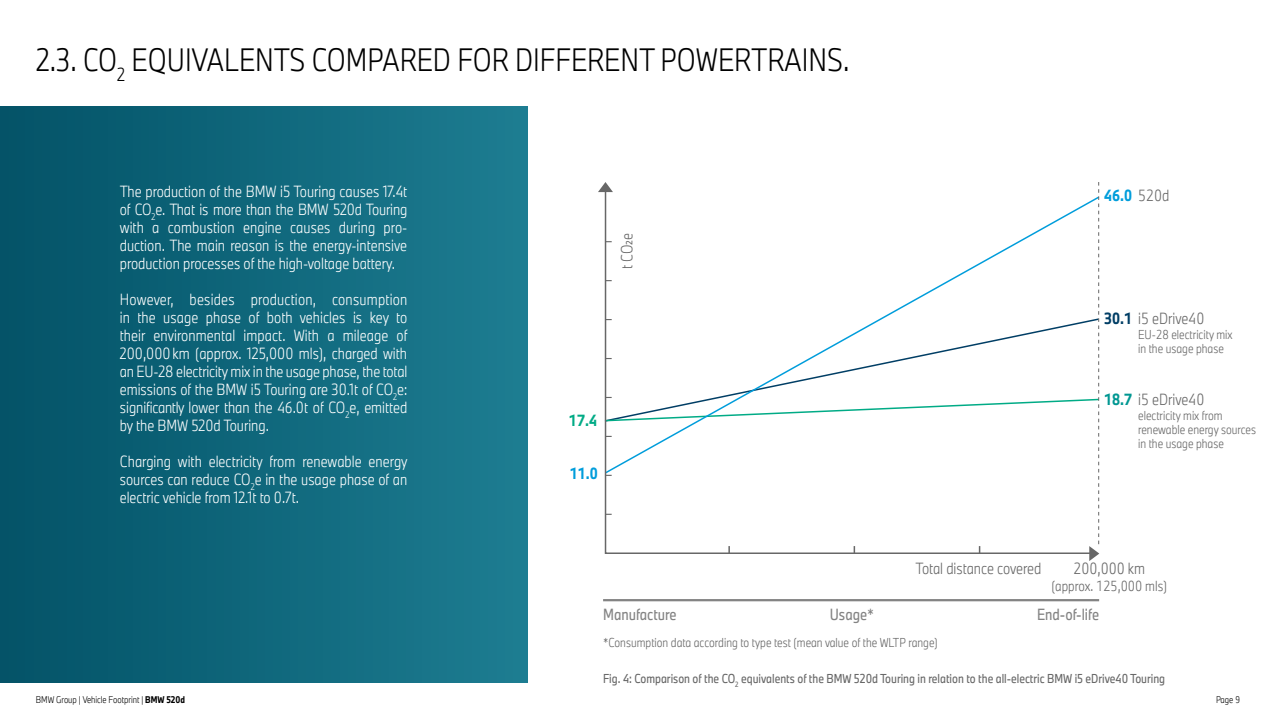
<style>
.page{position:relative;width:1276px;height:718px;background:#fff}
.page>*{position:absolute;margin:0;border:0;box-sizing:border-box;transform-origin:0 0}
.t1{font:300 30px "BMW Group TN Condensed Pro";color:#000}
.t2{font:300 15px/18px "BMW Group TN Condensed Pro";color:#fff;text-align:justify}
.t3{font:300 15px "BMW Group TN Condensed";color:#676767}
.t4{font:15px "BMW Group TN Condensed";color:#838383}
.t5{font:700 15px "BMW Group TN Condensed";color:#009ddb}
.t6{font:700 15px "BMW Group TN Condensed";color:#00ab86}
.t7{font:300 13.5px "BMW Group TN Condensed";color:#676767}
.t8{font:300 12px/14.4px "BMW Group TN Condensed";color:#676767}
.t9{font:12px "BMW Group TN Condensed Pro";color:#676767}
.t10{font:300 9px "BMW Group TN Condensed Pro";color:#000}
.s1{font-weight:300;color:#676767}
.s2{font-weight:700;color:#003e65}
.s3{font-weight:700;color:#009792}
.s4{font-weight:700}
</style>
<div class="page">
<div style="left:0;top:106px;width:527px;height:576px;background:linear-gradient(to right,#035267,#1d7d92)"></div>
<hr style="left:603px;top:599px;width:496px;height:2px;background:#838383">
<svg style="left:598px;top:182px;width:502px;height:379px"></svg>
<h1 class="t1" style="left:36px;top:38px;width:815px">2.3. CO<sub>2</sub> EQUIVALENTS COMPARED FOR DIFFERENT POWERTRAINS.</h1>
<p class="t2" style="left:120px;top:181px;width:289px">The production of the BMW i5 Touring causes 17.4t of CO<sub>2</sub>e. That is more than the BMW 520d Touring with a combustion engine causes during pro&shy;duction. The main reason is the energy-intensive production processes of the high-voltage battery.</p>
<p class="t2" style="left:120px;top:289px;width:289px">However, besides production, consumption in the usage phase of both vehicles is key to their environmental impact. With a mileage of 200,000km (approx. 125,000 mls), charged with an EU-28 electricity mix in the usage phase, the total emissions of the BMW i5 Touring are 30.1t of CO<sub>2</sub>e: significantly lower than the 46.0t of CO<sub>2</sub>e, emitted by the BMW 520d Touring.</p>
<p class="t2" style="left:120px;top:451px;width:289px">Charging with electricity from renewable energy sources can reduce CO<sub>2</sub>e in the usage phase of an electric vehicle from 12.1t to 0.7t.</p>
<p class="t3" style="left:616px;top:269px;width:38px;rotate:-90deg">t CO2e</p>
<p class="t6" style="left:569px;top:409px;width:30px">17.4</p>
<p class="t5" style="left:570px;top:462px;width:30px">11.0</p>
<p class="t5" style="left:1104px;top:185px;width:67px">46.0 <span class="s1">520d</span></p>
<p class="t3" style="left:1104px;top:308px;width:102px"><span class="s2">30.1</span> i5 eDrive40</p>
<p class="t8" style="left:1138px;top:327px;width:96px">EU-28 electricity mix in the usage phase</p>
<p class="t3" style="left:1104px;top:389px;width:102px"><span class="s3">18.7</span> i5 eDrive40</p>
<p class="t8" style="left:1138px;top:407px;width:120px">electricity mix from renewable energy sources in the usage phase</p>
<p class="t3" style="left:915px;top:557px;width:127px">Total distance covered</p>
<p class="t3" style="left:1073px;top:558px;width:73px">200,000 km</p>
<p class="t7" style="left:1051px;top:576px;width:117px">(approx. 125,000 mls)</p>
<p class="t4" style="left:603px;top:603px;width:75px">Manufacture</p>
<p class="t4" style="left:830px;top:603px;width:46px">Usage*</p>
<p class="t4" style="left:1037px;top:603px;width:64px">End-of-life</p>
<p class="t8" style="left:603px;top:634px;width:336px">*Consumption data according to type test (mean value of the WLTP range)</p>
<p class="t9" style="left:603px;top:669px;width:563px">Fig. 4: Comparison of the CO<sub>2</sub> equivalents of the BMW 520d Touring in relation to the all-electric BMW i5 eDrive40 Touring</p>
<p class="t10" style="left:36px;top:693px;width:151px">BMW Group | Vehicle Footprint | <span class="s4">BMW 520d</span></p>
<p class="t10" style="left:1216px;top:693px;width:25px">Page 9</p>
</div>
